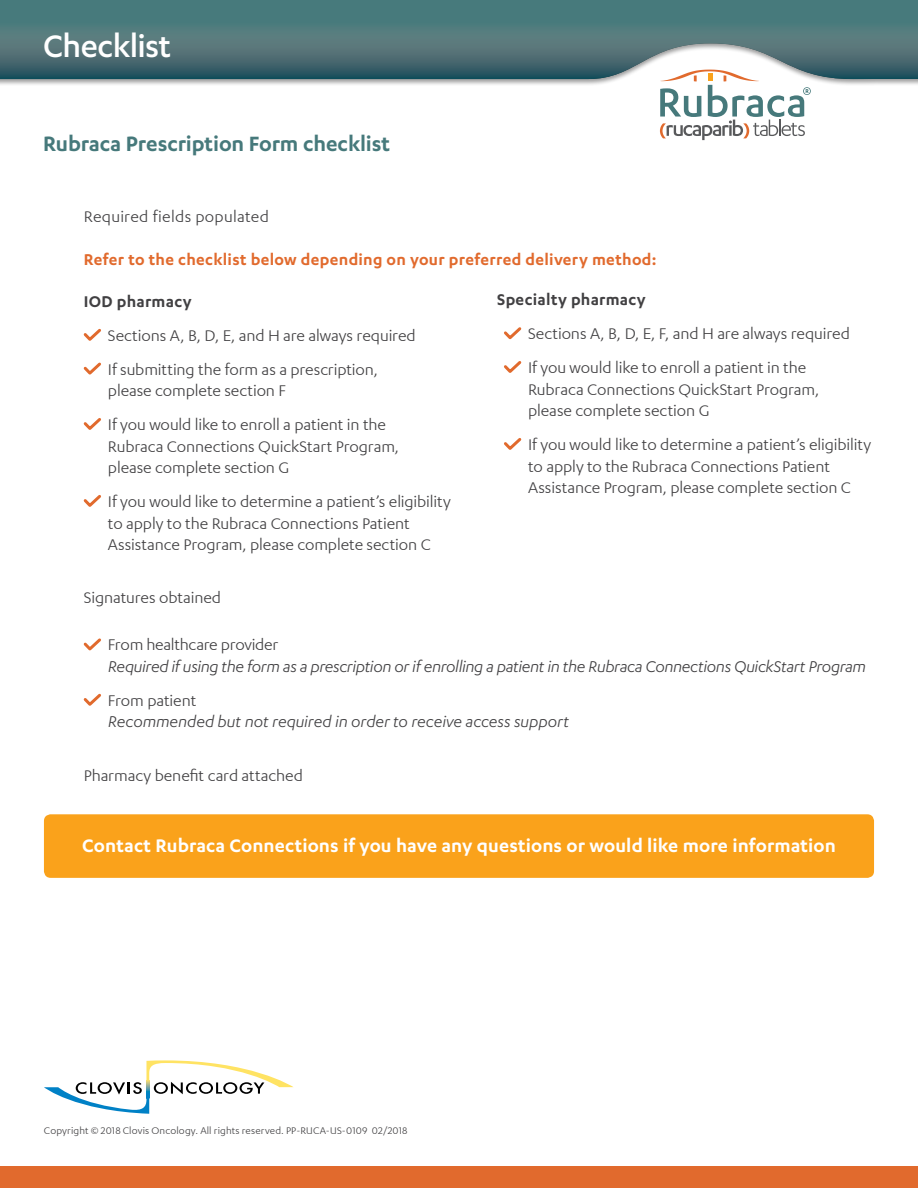
<style>
.page{position:relative;width:918px;height:1188px;background:#fff}
.page>*{position:absolute;margin:0;border:0;box-sizing:border-box;transform-origin:0 0}
.t1{font:500 36px "Karbon";letter-spacing:-.015em;color:#fff}
.t2{font:600 24px "Karbon";letter-spacing:-.005em;color:#46797b}
.t3{font:600 21px "Karbon";letter-spacing:.005em;color:#fff}
.t4{font:18px/21.6px "Karbon";letter-spacing:-.005em;color:#414042}
.t5{font:italic 18px "Karbon";letter-spacing:-.015em;color:#414042}
.t6{font:600 18px "Karbon";letter-spacing:.02em;color:#e16a2d}
.t7{font:600 18px "Karbon";letter-spacing:.02em;color:#414042}
.t8{font:18px "Karbon";letter-spacing:.015em;color:#414042}
.t9{font:11.25px "Karbon";letter-spacing:.015em;color:#414042}
</style>
<div class="page">
<div style="left:0;top:0;width:918px;height:79px;background:linear-gradient(to right,#4a7b7d,#4a7b7d)"></div>
<div style="left:0;top:1166px;width:918px;height:22px;background:#e16a2d"></div>
<div style="left:0;top:33px;width:918px;height:108px;background:#000;opacity:.4"></div>
<svg style="left:660px;top:70px;width:151px;height:70px"></svg>
<div style="left:44px;top:814px;width:830px;height:64px;background:#faa21b;border-radius:7px"></div>
<svg style="left:83px;top:328px;width:18px;height:13px"></svg>
<svg style="left:83px;top:362px;width:18px;height:13px"></svg>
<svg style="left:83px;top:418px;width:18px;height:12px"></svg>
<svg style="left:83px;top:495px;width:18px;height:12px"></svg>
<svg style="left:83px;top:638px;width:18px;height:13px"></svg>
<svg style="left:83px;top:693px;width:18px;height:13px"></svg>
<svg style="left:504px;top:327px;width:18px;height:13px"></svg>
<svg style="left:504px;top:361px;width:18px;height:12px"></svg>
<svg style="left:504px;top:438px;width:18px;height:12px"></svg>
<svg style="left:44px;top:1060px;width:250px;height:54px"></svg>
<div style="left:120px;top:1080px;width:75px;height:5px;background:#fff"></div>
<svg style="left:122px;top:1082px;width:73px;height:1px"></svg>
<svg style="left:122px;top:1083px;width:73px;height:1px"></svg>
<svg style="left:121px;top:1084px;width:74px;height:1px"></svg>
<svg style="left:120px;top:1085px;width:75px;height:1px"></svg>
<svg style="left:120px;top:1086px;width:75px;height:1px"></svg>
<svg style="left:120px;top:1087px;width:75px;height:1px"></svg>
<svg style="left:120px;top:1088px;width:75px;height:1px"></svg>
<svg style="left:120px;top:1089px;width:75px;height:1px"></svg>
<svg style="left:120px;top:1090px;width:75px;height:1px"></svg>
<svg style="left:120px;top:1091px;width:75px;height:1px"></svg>
<svg style="left:120px;top:1092px;width:75px;height:1px"></svg>
<svg style="left:120px;top:1093px;width:75px;height:1px"></svg>
<hr style="left:120px;top:1094px;width:75px;height:4px;background:#fff">
<h1 class="t1" style="left:43px;top:28px;width:130px">Checklist</h1>
<h2 class="t2" style="left:43px;top:132px;width:348px">Rubraca Prescription Form checklist</h2>
<p class="t8" style="left:84px;top:208px;width:187px">Required fields populated</p>
<p class="t6" style="left:84px;top:251px;width:574px">Refer to the checklist below depending on your preferred delivery method:</p>
<p class="t7" style="left:84px;top:292px;width:109px">IOD pharmacy</p>
<p class="t4" style="left:108px;top:319px;width:309px;line-height:33.8px">Sections A, B, D, E, and H are always required<br>If submitting the form as a prescription,</p>
<p class="t4" style="left:108px;top:374px;width:280px;line-height:33.8px">please complete section F<br>If you would like to enroll a patient in the</p>
<p class="t4" style="left:108px;top:435px;width:293px">Rubraca Connections QuickStart Program, please complete section G</p>
<p class="t4" style="left:108px;top:491px;width:344px">If you would like to determine a patient’s eligibility to apply to the Rubraca Connections Patient<br>Assistance Program, please complete section C</p>
<p class="t4" style="left:84px;top:587px;width:139px">Signatures obtained</p>
<p class="t4" style="left:108px;top:634px;width:172px">From healthcare provider</p>
<p class="t5" style="left:108px;top:658px;width:760px">Required if using the form as a prescription or if enrolling a patient in the Rubraca Connections QuickStart Program</p>
<p class="t4" style="left:108px;top:690px;width:90px">From patient</p>
<p class="t5" style="left:108px;top:713px;width:463px">Recommended but not required in order to receive access support</p>
<p class="t4" style="left:84px;top:764px;width:221px">Pharmacy benefit card attached</p>
<p class="t7" style="left:497px;top:291px;width:150px">Specialty pharmacy</p>
<p class="t4" style="left:528px;top:317px;width:323px;line-height:33.8px">Sections A, B, D, E, F, and H are always required<br>If you would like to enroll a patient in the</p>
<p class="t4" style="left:528px;top:378px;width:293px">Rubraca Connections QuickStart Program, please complete section G</p>
<p class="t4" style="left:528px;top:434px;width:344px">If you would like to determine a patient’s eligibility to apply to the Rubraca Connections Patient<br>Assistance Program, please complete section C</p>
<p class="t3" style="left:82px;top:835px;width:755px">Contact Rubraca Connections if you have any questions or would like more information</p>
<p class="t9" style="left:44px;top:1125px;width:365px">Copyright © 2018 Clovis Oncology. All rights reserved. PP-RUCA-US-0109 02/2018</p>
</div>
